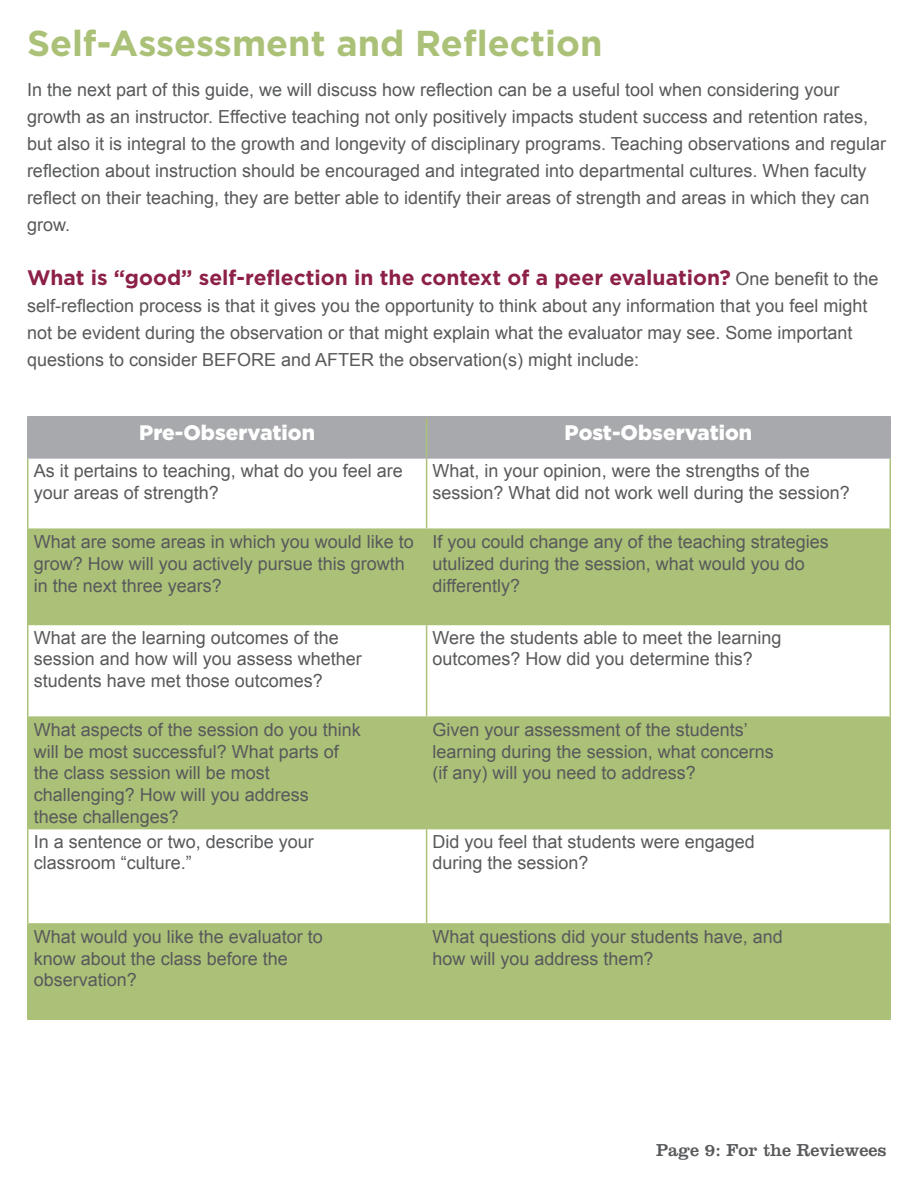
<style>
.page{position:relative;width:918px;height:1188px;background:#fff}
.page>*{position:absolute;margin:0;border:0;box-sizing:border-box;transform-origin:0 0}
.t1{font:700 36px "Gotham";color:#abc178}
.t2{font:700 21px "Gotham";color:#8d2048}
.t3{font:900 21px "Gotham";color:#fff}
.t4{font:18px/21.6px "Arial";color:#58595b}
.t5{font:18px "Clarendon";color:#58595b}
.s1{font-family:"Arial";font-weight:400;font-size:18px;color:#58595b}
</style>
<div class="page">
<div style="left:28px;top:529px;width:399px;height:95px;background:#abc178"></div>
<div style="left:28px;top:717px;width:399px;height:112px;background:#abc178"></div>
<div style="left:427px;top:717px;width:463px;height:112px;background:#abc178"></div>
<div style="left:28px;top:417px;width:399px;height:41px;background:#a7a9ac"></div>
<div style="left:427px;top:417px;width:463px;height:41px;background:#a7a9ac"></div>
<div style="left:427px;top:529px;width:463px;height:95px;background:#abc178"></div>
<div style="left:28px;top:924px;width:399px;height:95px;background:#abc178"></div>
<div style="left:427px;top:924px;width:463px;height:95px;background:#abc178"></div>
<hr style="left:27px;top:459px;width:1px;height:69px;background:#abc178">
<hr style="left:27px;top:528px;width:400px;height:2px;background:#abc178">
<hr style="left:27px;top:530px;width:1px;height:94px;background:#abc178">
<hr style="left:27px;top:624px;width:400px;height:1px;background:#abc178">
<hr style="left:27px;top:625px;width:1px;height:91px;background:#abc178">
<hr style="left:27px;top:716px;width:400px;height:2px;background:#abc178">
<hr style="left:27px;top:718px;width:1px;height:110px;background:#abc178">
<hr style="left:27px;top:828px;width:400px;height:1px;background:#abc178">
<hr style="left:27px;top:829px;width:1px;height:94px;background:#abc178">
<hr style="left:27px;top:923px;width:400px;height:2px;background:#abc178">
<hr style="left:27px;top:925px;width:1px;height:93px;background:#abc178">
<hr style="left:27px;top:1018px;width:400px;height:2px;background:#abc178">
<hr style="left:426px;top:418px;width:1px;height:39px;background:#abc178">
<hr style="left:426px;top:459px;width:1px;height:69px;background:#abc178">
<hr style="left:890px;top:459px;width:1px;height:69px;background:#abc178">
<hr style="left:427px;top:528px;width:464px;height:2px;background:#abc178">
<hr style="left:890px;top:530px;width:1px;height:94px;background:#abc178">
<hr style="left:427px;top:624px;width:464px;height:1px;background:#abc178">
<hr style="left:426px;top:625px;width:1px;height:91px;background:#abc178">
<hr style="left:890px;top:625px;width:1px;height:91px;background:#abc178">
<hr style="left:427px;top:716px;width:464px;height:2px;background:#abc178">
<hr style="left:890px;top:718px;width:1px;height:110px;background:#abc178">
<hr style="left:427px;top:828px;width:464px;height:1px;background:#abc178">
<hr style="left:426px;top:829px;width:1px;height:94px;background:#abc178">
<hr style="left:890px;top:829px;width:1px;height:94px;background:#abc178">
<hr style="left:427px;top:923px;width:464px;height:2px;background:#abc178">
<hr style="left:890px;top:925px;width:1px;height:93px;background:#abc178">
<hr style="left:427px;top:1018px;width:464px;height:2px;background:#abc178">
<hr style="left:27px;top:416px;width:400px;height:2px;background:#a7a9ac">
<hr style="left:27px;top:418px;width:1px;height:39px;background:#a7a9ac">
<hr style="left:427px;top:416px;width:464px;height:2px;background:#a7a9ac">
<hr style="left:890px;top:418px;width:1px;height:39px;background:#a7a9ac">
<hr style="left:27px;top:457px;width:400px;height:2px;background:#a7a9ac">
<hr style="left:427px;top:457px;width:464px;height:2px;background:#a7a9ac">
<h1 class="t1" style="left:27px;top:19px;width:577px">Self-Assessment and Refection</h1>
<p class="t4" style="left:27px;top:79px;width:814px">In the next part of this guide, we will discuss how reflection can be a useful tool when considering your</p>
<p class="t4" style="left:27px;top:104px;width:861px;line-height:27px">growth as an instructor. Effective teaching not only positively impacts student success and retention rates, but also it is integral to the growth and longevity of disciplinary programs. Teaching observations and regular</p>
<p class="t4" style="left:27px;top:158px;width:844px;line-height:27px">reflection about instruction should be encouraged and integrated into departmental cultures. When faculty reflect on their teaching, they are better able to identify their areas of strength and areas in which they can</p>
<p class="t4" style="left:27px;top:214px;width:45px">grow.</p>
<p class="t2" style="left:27px;top:264px;width:853px">What is “good” self-refection in the context of a peer evaluation? <span class="s1">One benefit to the</span></p>
<p class="t4" style="left:27px;top:295px;width:842px">self-reflection process is that it gives you the opportunity to think about any information that you feel might</p>
<p class="t4" style="left:27px;top:320px;width:827px;line-height:27px">not be evident during the observation or that might explain what the evaluator may see. Some important questions to consider BEFORE and AFTER the observation(s) might include:</p>
<p class="t3" style="left:139px;top:418px;width:177px">Pre-Observation</p>
<p class="t3" style="left:565px;top:418px;width:189px">Post-Observation</p>
<p class="t4" style="left:34px;top:460px;width:371px">As it pertains to teaching, what do you feel are your areas of strength?</p>
<p class="t4" style="left:433px;top:460px;width:419px">What, in your opinion, were the strengths of the session? What did not work well during the session?</p>
<p class="t4" style="left:34px;top:531px;width:382px">What are some areas in which you would like to grow? How will you actively pursue this growth in the next three years?</p>
<p class="t4" style="left:433px;top:531px;width:398px">If you could change any of the teaching strategies utulized during the session, what would you do differently?</p>
<p class="t4" style="left:34px;top:627px;width:330px">What are the learning outcomes of the session and how will you assess whether students have met those outcomes?</p>
<p class="t4" style="left:433px;top:627px;width:350px">Were the students able to meet the learning outcomes? How did you determine this?</p>
<p class="t4" style="left:34px;top:719px;width:329px">What aspects of the session do you think will be most successful? What parts of the class session will be most challenging? How will you address<br>these challenges?</p>
<p class="t4" style="left:433px;top:719px;width:343px">Given your assessment of the students’ learning during the session, what concerns (if any) will you need to address?</p>
<p class="t4" style="left:34px;top:831px;width:282px">In a sentence or two, describe your classroom “culture.”</p>
<p class="t4" style="left:433px;top:831px;width:324px">Did you feel that students were engaged during the session?</p>
<p class="t4" style="left:34px;top:926px;width:291px">What would you like the evaluator to know about the class before the observation?</p>
<p class="t4" style="left:433px;top:926px;width:352px">What questions did your students have, and how will you address them?</p>
<p class="t5" style="left:656px;top:1139px;width:232px">Page 9: For the Reviewees</p>
</div>
